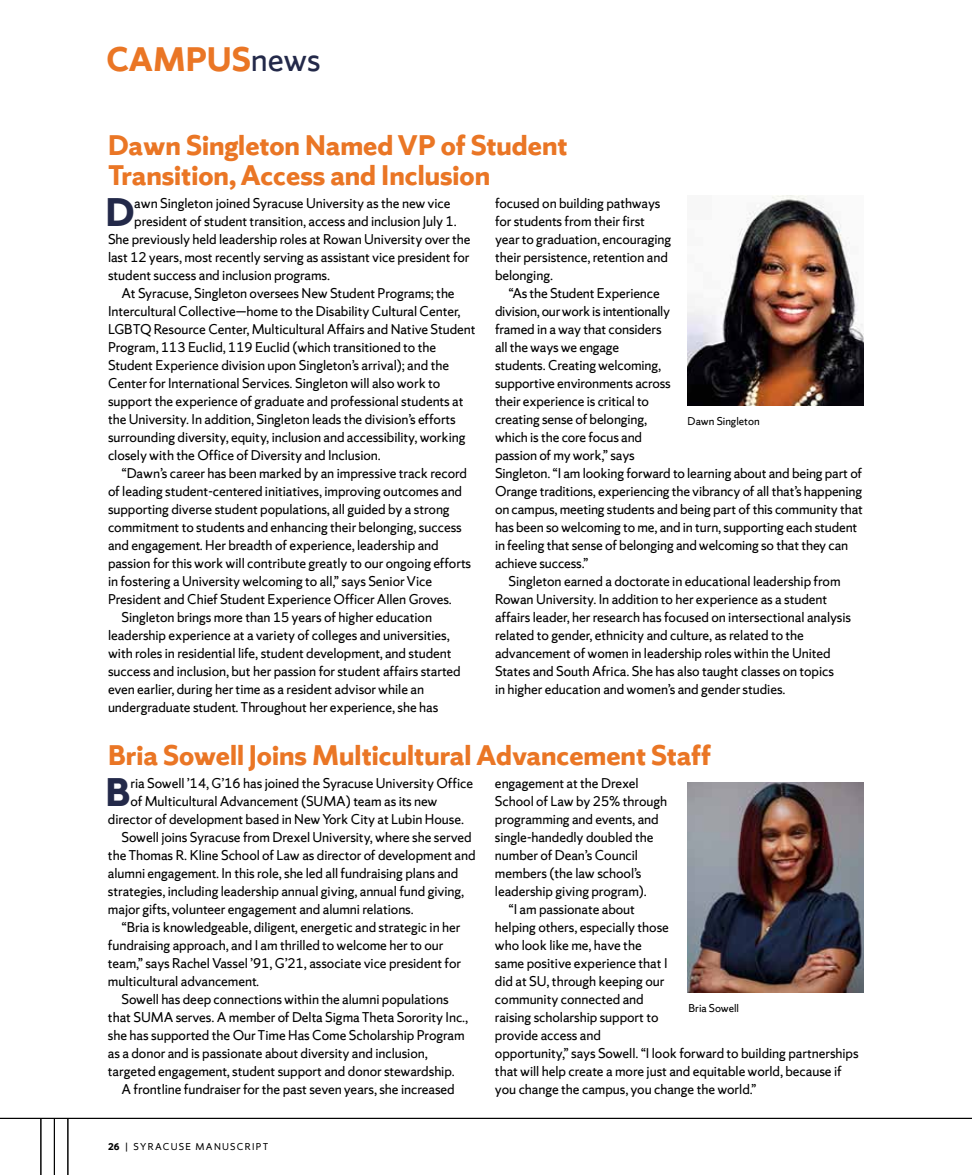
<style>
.page{position:relative;width:972px;height:1175px;background:#fff}
.page>*{position:absolute;margin:0;border:0;box-sizing:border-box;transform-origin:0 0}
.t1{font:700 42.3px "Sherman Sans";color:#232949}
.t2{font:700 36px "Sherman Sans";color:#ea7625}
.t3{font:700 30px/30px "Sherman Sans";color:#ea7625}
.t4{font:15px/18px "Sherman Sans";letter-spacing:-.005em;color:#000}
.t5{font:12px "Sherman Sans";color:#000}
.t6{font:10.5px "Sherman Sans";letter-spacing:.12em;color:#000}
.s1{font-weight:400;color:#232949}
.s2{font-weight:700}
</style>
<div class="page">
<img style="left:688px;top:782px;width:176px;height:210px">
<img style="left:688px;top:196px;width:176px;height:210px">
<hr style="left:0;top:1118px;width:972px;height:1px;background:#000">
<hr style="left:40px;top:1118px;width:1px;height:56px;background:#000">
<hr style="left:54px;top:1118px;width:1px;height:56px;background:#000">
<hr style="left:68px;top:1118px;width:1px;height:56px;background:#000">
<h2 class="t2" style="left:106px;top:37px;width:216px">CAMPUS<span class="s1">news</span></h2>
<h3 class="t3" style="left:108px;top:130px;width:461px">Dawn Singleton Named VP of Student<br>Transition, Access and Inclusion</h3>
<h1 class="t1" style="left:106px;top:186px;width:30px">D</h1>
<p class="t4" style="left:134px;top:194px;width:318px">awn Singleton joined Syracuse University as the new vice</p>
<p class="t4" style="left:495px;top:194px;width:178px">focused on building pathways for students from their first year to graduation, encouraging their persistence, retention and belonging.</p>
<p class="t4" style="left:495px;top:284px;width:370px;text-indent:13px">“As the Student Experience<br>division, our work is intentionally<br>framed in a way that considers<br>all the ways we engage<br>students. Creating welcoming,<br>supportive environments across<br>their experience is critical to<br>creating sense of belonging,<br>which is the core focus and<br>passion of my work,” says<br>Singleton. “I am looking forward to learning about and being part of Orange traditions, experiencing the vibrancy of all that’s happening on campus, meeting students and being part of this community that has been so welcoming to me, and in turn, supporting each student in feeling that sense of belonging and welcoming so that they can achieve success.”</p>
<p class="t4" style="left:495px;top:572px;width:358px;text-indent:13px">Singleton earned a doctorate in educational leadership from Rowan University. In addition to her experience as a student affairs leader, her research has focused on intersectional analysis related to gender, ethnicity and culture, as related to the advancement of women in leadership roles within the United States and South Africa. She has also taught classes on topics<br>in higher education and women’s and gender studies.</p>
<p class="t4" style="left:134px;top:212px;width:324px">president of student transition, access and inclusion July 1.</p>
<p class="t4" style="left:108px;top:230px;width:364px">She previously held leadership roles at Rowan University over the</p>
<p class="t4" style="left:108px;top:248px;width:363px">last 12 years, most recently serving as assistant vice president for</p>
<p class="t4" style="left:108px;top:266px;width:224px">student success and inclusion programs.</p>
<p class="t4" style="left:122px;top:284px;width:335px">At Syracuse, Singleton oversees New Student Programs; the</p>
<p class="t4" style="left:108px;top:302px;width:354px">Intercultural Collective—home to the Disability Cultural Center,</p>
<p class="t4" style="left:108px;top:320px;width:369px">LGBTQ Resource Center, Multicultural Affairs and Native Student</p>
<p class="t4" style="left:108px;top:338px;width:330px">Program, 113 Euclid, 119 Euclid (which transitioned to the</p>
<p class="t4" style="left:108px;top:356px;width:343px">Student Experience division upon Singleton’s arrival); and the</p>
<p class="t4" style="left:108px;top:374px;width:334px">Center for International Services. Singleton will also work to</p>
<p class="t4" style="left:108px;top:392px;width:357px">support the experience of graduate and professional students at</p>
<p class="t4" style="left:108px;top:410px;width:349px">the University. In addition, Singleton leads the division’s efforts</p>
<p class="t4" style="left:108px;top:428px;width:359px">surrounding diversity, equity, inclusion and accessibility, working</p>
<p class="t4" style="left:108px;top:446px;width:274px">closely with the Office of Diversity and Inclusion.</p>
<p class="t4" style="left:122px;top:464px;width:347px">“Dawn’s career has been marked by an impressive track record</p>
<p class="t4" style="left:108px;top:482px;width:356px">of leading student-centered initiatives, improving outcomes and</p>
<p class="t4" style="left:108px;top:500px;width:343px">supporting diverse student populations, all guided by a strong</p>
<p class="t4" style="left:108px;top:518px;width:355px">commitment to students and enhancing their belonging, success</p>
<p class="t4" style="left:108px;top:536px;width:332px">and engagement. Her breadth of experience, leadership and</p>
<p class="t4" style="left:108px;top:554px;width:365px">passion for this work will contribute greatly to our ongoing efforts</p>
<p class="t4" style="left:108px;top:572px;width:326px">in fostering a University welcoming to all,” says Senior Vice</p>
<p class="t4" style="left:108px;top:590px;width:345px">President and Chief Student Experience Officer Allen Groves.</p>
<p class="t4" style="left:122px;top:608px;width:312px">Singleton brings more than 15 years of higher education</p>
<p class="t4" style="left:108px;top:626px;width:343px">leadership experience at a variety of colleges and universities,</p>
<p class="t4" style="left:108px;top:644px;width:345px">with roles in residential life, student development, and student</p>
<p class="t4" style="left:108px;top:662px;width:354px">success and inclusion, but her passion for student affairs started</p>
<p class="t4" style="left:108px;top:680px;width:318px">even earlier, during her time as a resident advisor while an</p>
<p class="t4" style="left:108px;top:698px;width:332px">undergraduate student. Throughout her experience, she has</p>
<p class="t5" style="left:688px;top:414px;width:73px">Dawn Singleton</p>
<h3 class="t3" style="left:108px;top:740px;width:605px">Bria Sowell Joins Multicultural Advancement Staff</h3>
<h1 class="t1" style="left:106px;top:766px;width:27px">B</h1>
<p class="t4" style="left:130px;top:774px;width:344px">ria Sowell ’14, G’16 has joined the Syracuse University Office</p>
<p class="t4" style="left:495px;top:774px;width:145px">engagement at the Drexel</p>
<p class="t4" style="left:495px;top:792px;width:174px">School of Law by 25% through</p>
<p class="t4" style="left:495px;top:810px;width:165px">programming and events, and</p>
<p class="t4" style="left:495px;top:828px;width:160px">single-handedly doubled the</p>
<p class="t4" style="left:495px;top:846px;width:145px">number of Dean’s Council</p>
<p class="t4" style="left:495px;top:864px;width:148px">members (the law school’s</p>
<p class="t4" style="left:495px;top:882px;width:153px">leadership giving program).</p>
<p class="t4" style="left:508px;top:900px;width:128px">“I am passionate about</p>
<p class="t4" style="left:495px;top:918px;width:176px">helping others, especially those</p>
<p class="t4" style="left:495px;top:936px;width:148px">who look like me, have the</p>
<p class="t4" style="left:495px;top:954px;width:174px">same positive experience that I</p>
<p class="t4" style="left:495px;top:972px;width:171px">did at SU, through keeping our</p>
<p class="t4" style="left:495px;top:990px;width:150px">community connected and</p>
<p class="t4" style="left:495px;top:1008px;width:165px">raising scholarship support to</p>
<p class="t4" style="left:495px;top:1026px;width:108px">provide access and</p>
<p class="t4" style="left:495px;top:1044px;width:365px">opportunity,” says Sowell. “I look forward to building partnerships</p>
<p class="t4" style="left:495px;top:1062px;width:348px">that will help create a more just and equitable world, because if</p>
<p class="t4" style="left:495px;top:1080px;width:263px">you change the campus, you change the world.”</p>
<p class="t4" style="left:130px;top:792px;width:309px">of Multicultural Advancement (SUMA) team as its new</p>
<p class="t4" style="left:108px;top:810px;width:358px">director of development based in New York City at Lubin House.</p>
<p class="t4" style="left:121px;top:828px;width:352px">Sowell joins Syracuse from Drexel University, where she served</p>
<p class="t4" style="left:108px;top:846px;width:369px">the Thomas R. Kline School of Law as director of development and</p>
<p class="t4" style="left:108px;top:864px;width:352px">alumni engagement. In this role, she led all fundraising plans and</p>
<p class="t4" style="left:108px;top:882px;width:358px">strategies, including leadership annual giving, annual fund giving,</p>
<p class="t4" style="left:108px;top:900px;width:307px">major gifts, volunteer engagement and alumni relations.</p>
<p class="t4" style="left:121px;top:918px;width:341px">“Bria is knowledgeable, diligent, energetic and strategic in her</p>
<p class="t4" style="left:108px;top:936px;width:337px">fundraising approach, and I am thrilled to welcome her to our</p>
<p class="t4" style="left:108px;top:954px;width:355px">team,” says Rachel Vassel ’91, G’21, associate vice president for</p>
<p class="t4" style="left:108px;top:972px;width:153px">multicultural advancement.</p>
<p class="t4" style="left:121px;top:990px;width:329px">Sowell has deep connections within the alumni populations</p>
<p class="t4" style="left:108px;top:1008px;width:362px">that SUMA serves. A member of Delta Sigma Theta Sorority Inc.,</p>
<p class="t4" style="left:108px;top:1026px;width:358px">she has supported the Our Time Has Come Scholarship Program</p>
<p class="t4" style="left:108px;top:1044px;width:321px">as a donor and is passionate about diversity and inclusion,</p>
<p class="t4" style="left:108px;top:1062px;width:348px">targeted engagement, student support and donor stewardship.</p>
<p class="t4" style="left:121px;top:1080px;width:335px">A frontline fundraiser for the past seven years, she increased</p>
<p class="t5" style="left:689px;top:1000px;width:52px">Bria Sowell</p>
<p class="t6" style="left:108px;top:1140px;width:162px"><span class="s2">26</span> | SYRACUSE MANUSCRIPT</p>
</div>
